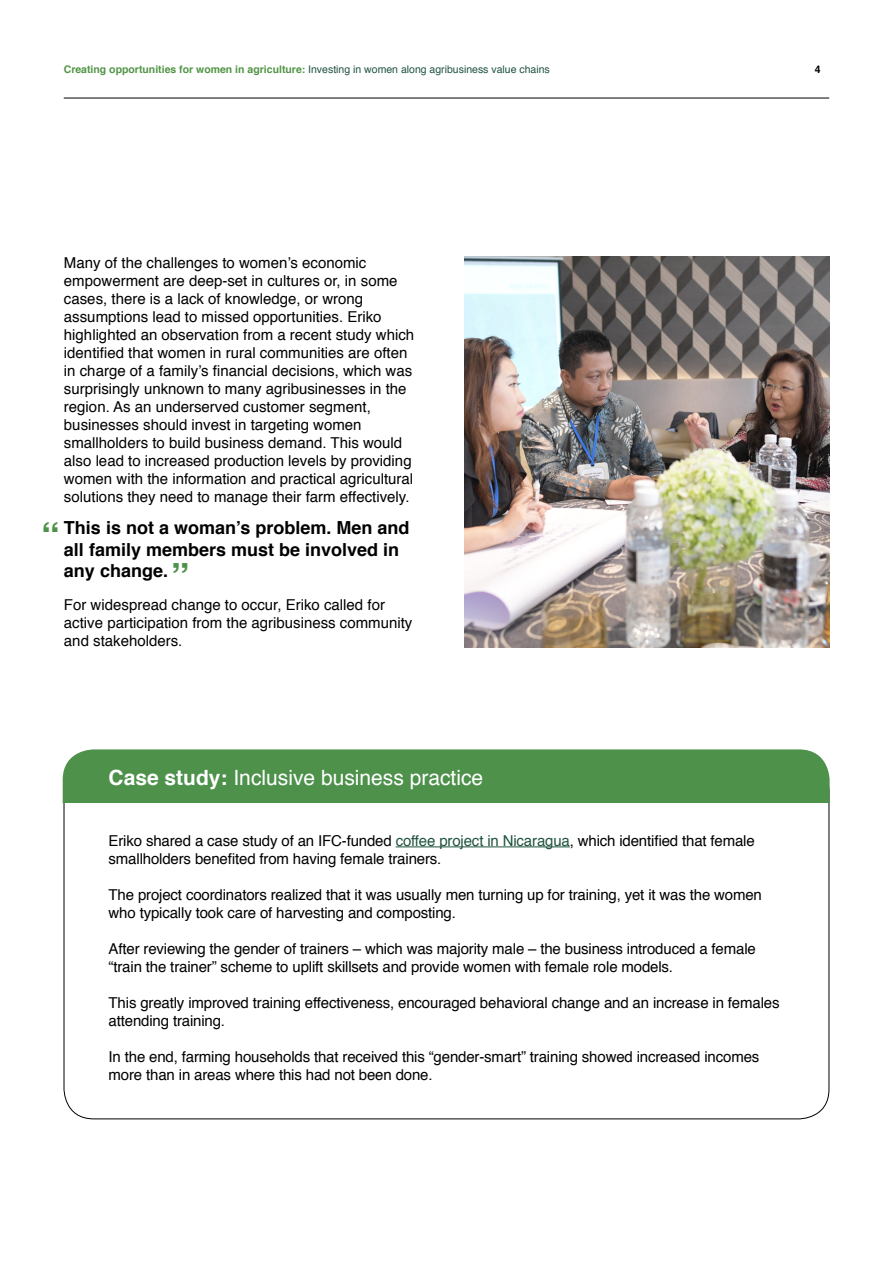
<style>
.page{position:relative;width:893px;height:1263px;background:#fff}
.page>*{position:absolute;margin:0;border:0;box-sizing:border-box;transform-origin:0 0}
.t1{font:700 37.5px "Helvetica";color:#4d914b}
.t2{font:21px "Helvetica";color:#fff}
.t3{font:700 18px/21.6px "Helvetica";color:#000}
.t4{font:15px/18px "Helvetica";color:#000}
.t5{font:10.5px "Helvetica";color:#215440}
.t6{font:700 10.5px "Helvetica";color:#000}
.s1{font-weight:700;color:#529546}
.s2{font-weight:700}
.s3{color:#215440}
</style>
<div class="page">
<hr style="left:64px;top:98px;width:765px;height:1px;background:#000">
<hr style="left:396px;top:846px;width:174px;height:1px;background:#215440">
<div style="left:63px;top:749px;width:767px;height:54px;background:#4d914b"></div>
<img style="left:464px;top:256px;width:365px;height:391px">
<p class="t5" style="left:64px;top:61px;width:488px"><span class="s1">Creating opportunities for women in agriculture:</span> Investing in women along agribusiness value chains</p>
<p class="t6" style="left:815px;top:60px;width:7px">4</p>
<p class="t4" style="left:64px;top:254px;width:352px">Many of the challenges to women’s economic empowerment are deep-set in cultures or, in some cases, there is a lack of knowledge, or wrong assumptions lead to missed opportunities. Eriko highlighted an observation from a recent study which identified that women in rural communities are often in charge of a family’s financial decisions, which was surprisingly unknown to many agribusinesses in the region. As an underserved customer segment, businesses should invest in targeting women smallholders to build business demand. This would also lead to increased production levels by providing women with the information and practical agricultural solutions they need to manage their farm effectively.</p>
<p class="t3" style="left:64px;top:517px;width:347px">This is not a woman’s problem. Men and all family members must be involved in any change.</p>
<h1 class="t1" style="left:41px;top:505px;width:20px">“</h1>
<h1 class="t1" style="left:171px;top:546px;width:20px">”</h1>
<p class="t4" style="left:64px;top:596px;width:350px">For widespread change to occur, Eriko called for active participation from the agribusiness community and stakeholders.</p>
<h2 class="t2" style="left:109px;top:761px;width:376px"><span class="s2">Case study:</span> Inclusive business practice</h2>
<p class="t4" style="left:109px;top:832px;width:648px">Eriko shared a case study of an IFC-funded <span class="s3">coffee project in Nicaragua</span>, which identified that female smallholders benefited from having female trainers.</p>
<p class="t4" style="left:109px;top:886px;width:655px">The project coordinators realized that it was usually men turning up for training, yet it was the women who typically took care of harvesting and composting.</p>
<p class="t4" style="left:109px;top:940px;width:649px">After reviewing the gender of trainers – which was majority male – the business introduced a female “train the trainer” scheme to uplift skillsets and provide women with female role models.</p>
<p class="t4" style="left:109px;top:994px;width:672px">This greatly improved training effectiveness, encouraged behavioral change and an increase in females attending training.</p>
<p class="t4" style="left:109px;top:1048px;width:652px">In the end, farming households that received this “gender-smart” training showed increased incomes more than in areas where this had not been done.</p>
</div>
